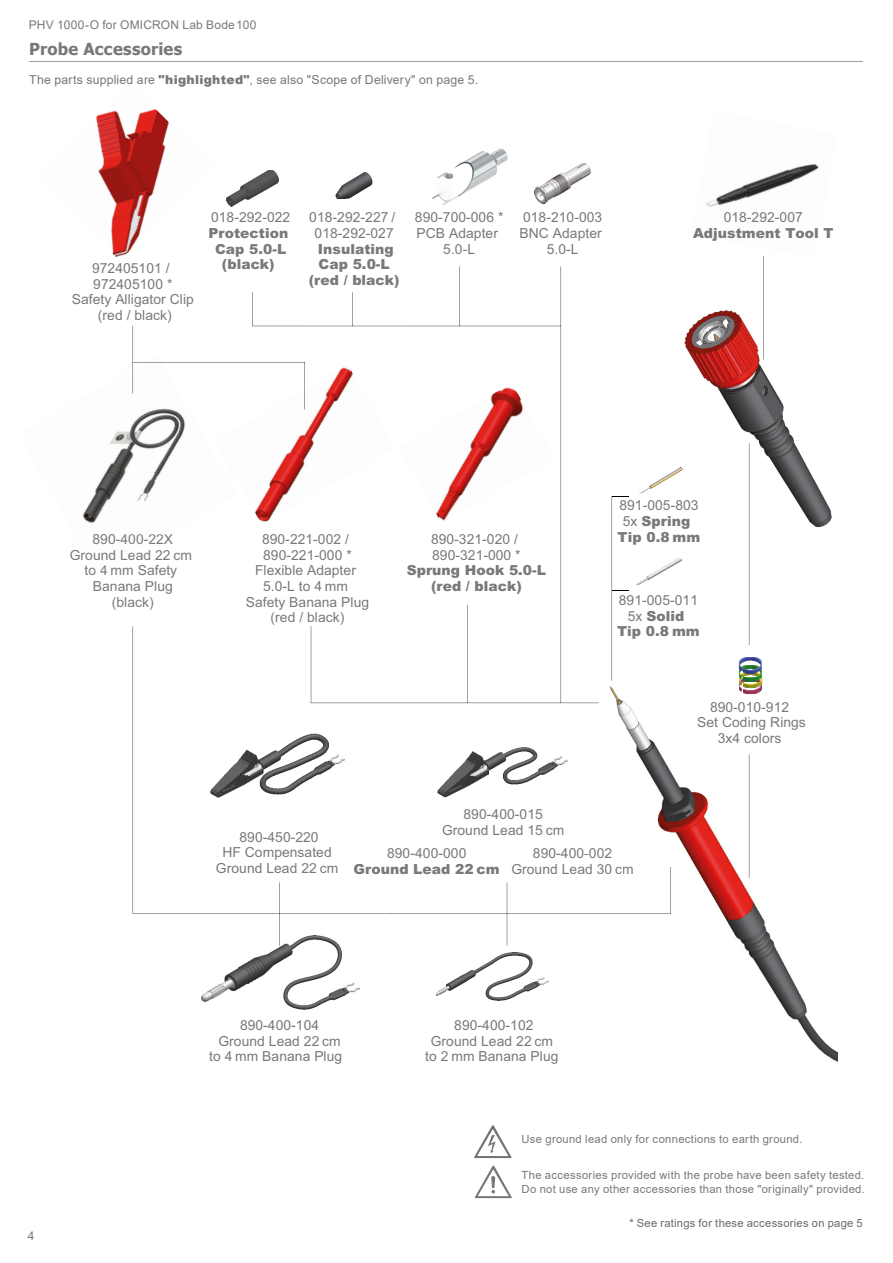
<style>
.page{position:relative;width:893px;height:1263px;background:#fff}
.page>*{position:absolute;margin:0;border:0;box-sizing:border-box;transform-origin:0 0}
.t1{font:700 16.5px "Tahoma";letter-spacing:.015em;color:#777877}
.t2{font:13.8px/15.6px "Arial";letter-spacing:.005em;color:#787978;text-align:center}
.t3{font:900 13.8px/15.6px "Arial";letter-spacing:.005em;color:#787978;text-align:center}
.t4{font:12.3px "Arial";letter-spacing:.015em;color:#777877}
.t5{font:12px "Arial";letter-spacing:.015em;color:#777877}
.t6{font:11.25px/13.5px "Arial";letter-spacing:.025em;color:#777877}
.t7{font:11.25px "Arial";letter-spacing:.02em;color:#6b6a6b}
.s1{font-weight:900}
.s2{font-weight:400}
</style>
<div class="page">
<img style="left:636px;top:558px;width:46px;height:27px">
<img style="left:639px;top:468px;width:43px;height:26px">
<img style="left:437px;top:747px;width:131px;height:51px">
<img style="left:432px;top:148px;width:76px;height:57px">
<img style="left:436px;top:387px;width:87px;height:134px">
<img style="left:255px;top:365px;width:98px;height:157px">
<img style="left:110px;top:355px;width:75px;height:93px">
<img style="left:82px;top:448px;width:93px;height:75px">
<img style="left:581px;top:639px;width:257px;height:423px">
<svg style="left:581px;top:848px;width:30px;height:10px"></svg>
<svg style="left:581px;top:864px;width:52px;height:10px"></svg>
<svg style="left:617px;top:639px;width:24px;height:1px"></svg>
<img style="left:725px;top:164px;width:94px;height:30px">
<img style="left:706px;top:194px;width:58px;height:62px">
<img style="left:684px;top:310px;width:148px;height:232px">
<svg style="left:684px;top:500px;width:14px;height:10px"></svg>
<svg style="left:684px;top:516px;width:15px;height:26px"></svg>
<img style="left:739px;top:688px;width:23px;height:6px">
<svg style="left:762px;top:671px;width:1px;height:17px"></svg>
<img style="left:739px;top:674px;width:23px;height:14px">
<img style="left:739px;top:677px;width:23px;height:5px">
<img style="left:739px;top:657px;width:23px;height:8px">
<img style="left:739px;top:665px;width:23px;height:6px">
<img style="left:739px;top:671px;width:23px;height:3px">
<img style="left:335px;top:172px;width:38px;height:26px">
<img style="left:227px;top:170px;width:51px;height:36px">
<img style="left:535px;top:163px;width:55px;height:40px">
<img style="left:95px;top:109px;width:74px;height:149px">
<img style="left:436px;top:952px;width:112px;height:48px">
<img style="left:202px;top:936px;width:157px;height:73px">
<img style="left:210px;top:733px;width:135px;height:65px">
<hr style="left:612px;top:496px;width:1px;height:185px;background:#000">
<hr style="left:749px;top:754px;width:1px;height:124px;background:#000">
<hr style="left:749px;top:443px;width:1px;height:202px;background:#000">
<hr style="left:252px;top:292px;width:1px;height:34px;background:#000">
<hr style="left:459px;top:266px;width:1px;height:60px;background:#000">
<hr style="left:352px;top:292px;width:1px;height:34px;background:#000">
<hr style="left:252px;top:326px;width:309px;height:1px;background:#000">
<hr style="left:561px;top:266px;width:1px;height:437px;background:#000">
<hr style="left:391px;top:913px;width:119px;height:1px;background:#000">
<hr style="left:272px;top:913px;width:119px;height:1px;background:#000">
<hr style="left:133px;top:913px;width:139px;height:1px;background:#000">
<hr style="left:305px;top:362px;width:1px;height:47px;background:#000">
<hr style="left:133px;top:362px;width:172px;height:1px;background:#000">
<hr style="left:133px;top:626px;width:1px;height:287px;background:#000">
<hr style="left:671px;top:867px;width:1px;height:46px;background:#000">
<hr style="left:509px;top:913px;width:162px;height:1px;background:#000">
<hr style="left:763px;top:256px;width:1px;height:103px;background:#000">
<hr style="left:507px;top:882px;width:1px;height:64px;background:#000">
<hr style="left:279px;top:882px;width:1px;height:64px;background:#000">
<hr style="left:468px;top:605px;width:1px;height:98px;background:#000">
<hr style="left:311px;top:703px;width:288px;height:1px;background:#000">
<hr style="left:311px;top:626px;width:1px;height:77px;background:#000">
<hr style="left:133px;top:326px;width:1px;height:67px;background:#000">
<svg style="left:613px;top:590px;width:15px;height:1px"></svg>
<svg style="left:613px;top:496px;width:16px;height:1px"></svg>
<hr style="left:29px;top:61px;width:834px;height:1px;background:#9d9c9d">
<svg style="left:474px;top:1125px;width:37px;height:33px"></svg>
<svg style="left:475px;top:1165px;width:36px;height:34px"></svg>
<svg style="left:475px;top:1166px;width:37px;height:32px"></svg>
<p class="t5" style="left:29px;top:17px;width:229px">PHV 1000-O for OMICRON Lab Bode100</p>
<p class="t1" style="left:29px;top:37px;width:155px">Probe Accessories</p>
<p class="t4" style="left:29px;top:71px;width:450px">The parts supplied are <span class="s1">"highlighted"</span>, see also "Scope of Delivery" on page 5.</p>
<p class="t2" style="left:72px;top:260px;width:124px">972405101 /<br>972405100 *<br>Safety Alligator Clip (red / black)</p>
<p class="t2" style="left:211px;top:210px;width:81px">018-292-022</p>
<p class="t3" style="left:208px;top:225px;width:81px">Protection<br>Cap 5.0-L (black)</p>
<p class="t2" style="left:309px;top:210px;width:87px">018-292-227 /<br>018-292-027</p>
<p class="t3" style="left:309px;top:240px;width:92px">Insulating<br>Cap 5.0-L (red / black)</p>
<p class="t2" style="left:415px;top:210px;width:90px">890-700-006 *<br>PCB Adapter<br>5.0-L</p>
<p class="t2" style="left:519px;top:210px;width:84px">018-210-003<br>BNC Adapter<br>5.0-L</p>
<p class="t2" style="left:724px;top:210px;width:81px">018-292-007</p>
<p class="t3" style="left:693px;top:225px;width:142px">Adjustment Tool T</p>
<p class="t2" style="left:92px;top:531px;width:82px">890-400-22X</p>
<p class="t2" style="left:70px;top:547px;width:124px">Ground Lead 22 cm to 4 mm Safety</p>
<p class="t2" style="left:93px;top:578px;width:81px">Banana Plug (black)</p>
<p class="t2" style="left:246px;top:531px;width:125px">890-221-002 /<br>890-221-000 *<br>Flexible Adapter<br>5.0-L to 4 mm<br>Safety Banana Plug (red / black)</p>
<p class="t2" style="left:431px;top:531px;width:91px;text-align:left">890-321-020 /<br>890-321-000 *</p>
<p class="t3" style="left:407px;top:562px;width:141px">Sprung Hook 5.0-L (red / black)</p>
<p class="t3" style="left:618px;top:497px;width:84px"><span class="s2">891-005-803<br>5x</span> Spring<br>Tip 0.8 mm</p>
<p class="t2" style="left:617px;top:592px;width:84px">891-005-011<br>5x <span class="s1">Solid<br>Ti 0.8 mm</span></p>
<p class="t3" style="left:632px;top:623px;width:11px">p</p>
<p class="t2" style="left:697px;top:699px;width:110px">890-010-912<br>Set Coding Rings<br>3x4 colors</p>
<p class="t5" style="left:28px;top:1228px;width:8px">4</p>
<p class="t2" style="left:216px;top:829px;width:124px">890-450-220<br>HF Compensated<br>Ground Lead 22 cm</p>
<p class="t2" style="left:442px;top:807px;width:124px">890-400-015<br>Ground Lead 15 cm</p>
<p class="t2" style="left:387px;top:845px;width:81px">890-400-000</p>
<p class="t3" style="left:354px;top:861px;width:148px">Ground Lead 22 cm</p>
<p class="t2" style="left:511px;top:845px;width:124px">890-400-002<br>Ground Lead 30 cm</p>
<p class="t2" style="left:209px;top:1017px;width:135px">890-400-104<br>Ground Lead 22 cm to 4 mm Banana Plug</p>
<p class="t2" style="left:425px;top:1017px;width:135px">890-400-102<br>Ground Lead 22 cm to 2 mm Banana Plug</p>
<p class="t6" style="left:522px;top:1132px;width:282px">Use ground lead only for connections to earth ground.</p>
<p class="t6" style="left:522px;top:1168px;width:345px">The accessories provided with the probe have been safety tested.<br>Do not use any other accessories than those "originally" provided.</p>
<p class="t7" style="left:629px;top:1215px;width:235px">* See ratings for these accessories on page 5</p>
</div>
